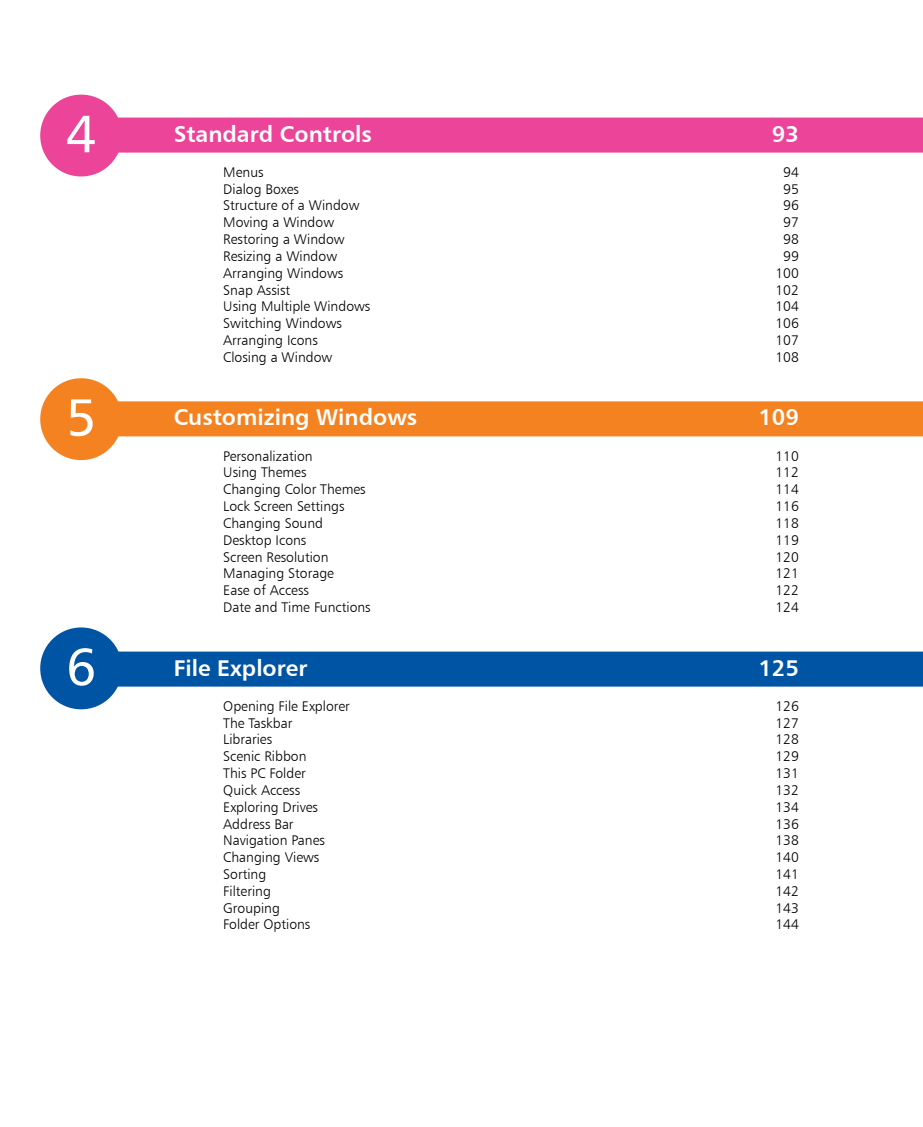
<style>
.page{position:relative;width:923px;height:1127px;background:#fff}
.page>*{position:absolute;margin:0;border:0;box-sizing:border-box;transform-origin:0 0}
.t1{font:52.5px "Humanist 777 BT Roman B";color:#fff}
.t2{font:22.75px "Humanist 777 BT Bold B";color:#fff}
.t3{font:14px "Humanist 777 BT Light B";color:#000}
</style>
<div class="page">
<div style="left:74px;top:117px;width:849px;height:35px;background:#eb4498"></div>
<div style="left:74px;top:401px;width:849px;height:35px;background:#f58220"></div>
<div style="left:74px;top:651px;width:849px;height:35px;background:#0054a4"></div>
<div style="left:40px;top:378px;width:82px;height:82px;background:#f58220;border-radius:50%"></div>
<div style="left:40px;top:627px;width:82px;height:82px;background:#0054a4;border-radius:50%"></div>
<div style="left:40px;top:95px;width:82px;height:81px;background:#eb4498;border-radius:50%"></div>
<h1 class="t1" style="left:66px;top:101px;width:32px">4</h1>
<h1 class="t1" style="left:66px;top:385px;width:32px">5</h1>
<h1 class="t1" style="left:66px;top:634px;width:32px">6</h1>
<h2 class="t2" style="left:174px;top:119px;width:200px">Standard Controls</h2>
<h2 class="t2" style="left:772px;top:119px;width:28px">93</h2>
<p class="t3" style="left:223px;top:163px;width:42px">Menus</p>
<p class="t3" style="left:783px;top:163px;width:17px">94</p>
<p class="t3" style="left:223px;top:180px;width:77px">Dialog Boxes</p>
<p class="t3" style="left:783px;top:180px;width:17px">95</p>
<p class="t3" style="left:223px;top:197px;width:138px">Structure of a Window</p>
<p class="t3" style="left:783px;top:197px;width:17px">96</p>
<p class="t3" style="left:223px;top:214px;width:112px">Moving a Window</p>
<p class="t3" style="left:783px;top:214px;width:17px">97</p>
<p class="t3" style="left:223px;top:230px;width:123px">Restoring a Window</p>
<p class="t3" style="left:783px;top:230px;width:17px">98</p>
<p class="t3" style="left:223px;top:247px;width:115px">Resizing a Window</p>
<p class="t3" style="left:783px;top:247px;width:17px">99</p>
<p class="t3" style="left:223px;top:264px;width:122px">Arranging Windows</p>
<p class="t3" style="left:775px;top:264px;width:25px">100</p>
<p class="t3" style="left:223px;top:281px;width:68px">Snap Assist</p>
<p class="t3" style="left:775px;top:281px;width:25px">102</p>
<p class="t3" style="left:223px;top:298px;width:149px">Using Multiple Windows</p>
<p class="t3" style="left:775px;top:298px;width:25px">104</p>
<p class="t3" style="left:223px;top:314px;width:120px">Switching Windows</p>
<p class="t3" style="left:775px;top:314px;width:25px">106</p>
<p class="t3" style="left:223px;top:331px;width:96px">Arranging Icons</p>
<p class="t3" style="left:775px;top:331px;width:25px">107</p>
<p class="t3" style="left:223px;top:348px;width:111px">Closing a Window</p>
<p class="t3" style="left:775px;top:348px;width:25px">108</p>
<h2 class="t2" style="left:174px;top:403px;width:245px">Customizing Windows</h2>
<h2 class="t2" style="left:758px;top:403px;width:42px">109</h2>
<p class="t3" style="left:223px;top:447px;width:91px">Personalization</p>
<p class="t3" style="left:775px;top:447px;width:25px">110</p>
<p class="t3" style="left:223px;top:464px;width:85px">Using Themes</p>
<p class="t3" style="left:775px;top:464px;width:25px">112</p>
<p class="t3" style="left:223px;top:480px;width:144px">Changing Color Themes</p>
<p class="t3" style="left:775px;top:480px;width:25px">114</p>
<p class="t3" style="left:223px;top:497px;width:123px">Lock Screen Settings</p>
<p class="t3" style="left:775px;top:497px;width:25px">116</p>
<p class="t3" style="left:223px;top:514px;width:101px">Changing Sound</p>
<p class="t3" style="left:775px;top:514px;width:25px">118</p>
<p class="t3" style="left:223px;top:531px;width:85px">Desktop Icons</p>
<p class="t3" style="left:775px;top:531px;width:25px">119</p>
<p class="t3" style="left:223px;top:548px;width:107px">Screen Resolution</p>
<p class="t3" style="left:775px;top:548px;width:25px">120</p>
<p class="t3" style="left:223px;top:564px;width:112px">Managing Storage</p>
<p class="t3" style="left:775px;top:564px;width:25px">121</p>
<p class="t3" style="left:223px;top:581px;width:87px">Ease of Access</p>
<p class="t3" style="left:775px;top:581px;width:25px">122</p>
<p class="t3" style="left:223px;top:598px;width:149px">Date and Time Functions</p>
<p class="t3" style="left:775px;top:598px;width:25px">124</p>
<h2 class="t2" style="left:174px;top:653px;width:135px">File Explorer</h2>
<h2 class="t2" style="left:758px;top:653px;width:42px">125</h2>
<p class="t3" style="left:223px;top:697px;width:128px">Opening File Explorer</p>
<p class="t3" style="left:775px;top:697px;width:25px">126</p>
<p class="t3" style="left:223px;top:714px;width:71px">The Taskbar</p>
<p class="t3" style="left:775px;top:714px;width:25px">127</p>
<p class="t3" style="left:223px;top:730px;width:50px">Libraries</p>
<p class="t3" style="left:775px;top:730px;width:25px">128</p>
<p class="t3" style="left:223px;top:747px;width:85px">Scenic Ribbon</p>
<p class="t3" style="left:775px;top:747px;width:25px">129</p>
<p class="t3" style="left:223px;top:764px;width:84px">This PC Folder</p>
<p class="t3" style="left:775px;top:764px;width:25px">131</p>
<p class="t3" style="left:223px;top:781px;width:78px">Quick Access</p>
<p class="t3" style="left:775px;top:781px;width:25px">132</p>
<p class="t3" style="left:223px;top:798px;width:96px">Exploring Drives</p>
<p class="t3" style="left:775px;top:798px;width:25px">134</p>
<p class="t3" style="left:223px;top:814px;width:72px">Address Bar</p>
<p class="t3" style="left:775px;top:814px;width:25px">136</p>
<p class="t3" style="left:223px;top:831px;width:103px">Navigation Panes</p>
<p class="t3" style="left:775px;top:831px;width:25px">138</p>
<p class="t3" style="left:223px;top:848px;width:98px">Changing Views</p>
<p class="t3" style="left:775px;top:848px;width:25px">140</p>
<p class="t3" style="left:223px;top:865px;width:45px">Sorting</p>
<p class="t3" style="left:775px;top:865px;width:25px">141</p>
<p class="t3" style="left:223px;top:882px;width:49px">Filtering</p>
<p class="t3" style="left:775px;top:882px;width:25px">142</p>
<p class="t3" style="left:223px;top:898px;width:58px">Grouping</p>
<p class="t3" style="left:775px;top:898px;width:25px">143</p>
<p class="t3" style="left:223px;top:915px;width:89px">Folder Options</p>
<p class="t3" style="left:775px;top:915px;width:25px">144</p>
</div>
